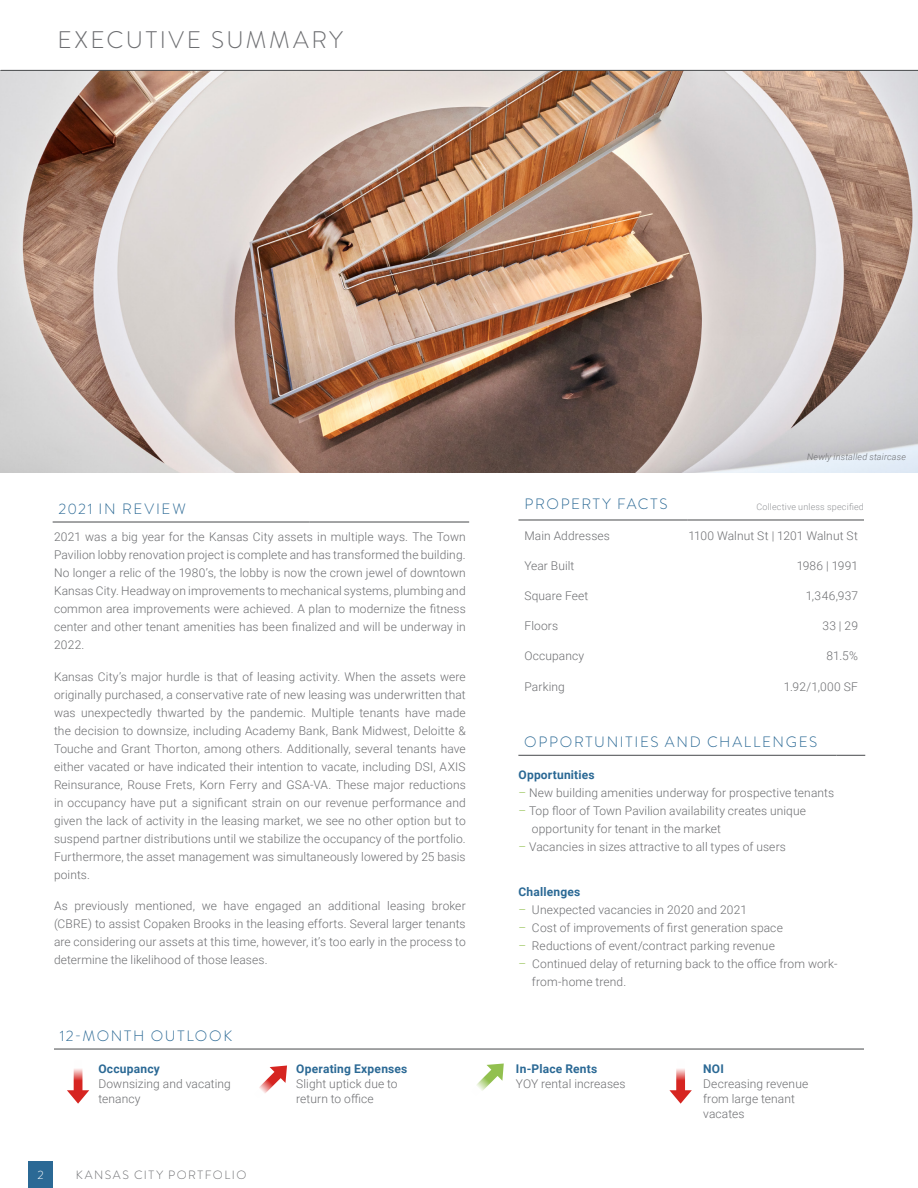
<style>
.page{position:relative;width:918px;height:1188px;background:#fff}
.page>*{position:absolute;margin:0;border:0;box-sizing:border-box;transform-origin:0 0}
.t1{font:300 24px "Brandon Grotesque";letter-spacing:.105em;color:#6d6e71}
.t2{font:300 15px "Brandon Grotesque";letter-spacing:.115em;color:#2b6995}
.t3{font:300 12px/18px "Roboto";letter-spacing:.01em;color:#6d6e71}
.t4{font:700 12px "Roboto";letter-spacing:.015em;color:#2b6995}
.t5{font:300 12px "Brandon Grotesque";letter-spacing:.125em;color:#6d6e71}
.t6{font:300 12px "Brandon Grotesque";color:#fff}
.t7{font:300 9px "Roboto";letter-spacing:.02em;color:#939598}
.t8{font:italic 300 9px "Roboto";letter-spacing:.02em;color:#6d6e71}
.s1{color:#92c04f}
</style>
<div class="page">
<img style="left:0;top:70px;width:918px;height:403px">
<div style="left:28px;top:1161px;width:25px;height:27px;background:#2b6995"></div>
<hr style="left:1px;top:70px;width:917px;height:1px;background:#47494b">
<hr style="left:518px;top:520px;width:169px;height:1px;background:#47494b">
<hr style="left:687px;top:520px;width:177px;height:1px;background:#47494b">
<svg style="left:67px;top:1069px;width:22px;height:35px"></svg>
<svg style="left:669px;top:1069px;width:23px;height:35px"></svg>
<svg style="left:476px;top:1064px;width:28px;height:27px"></svg>
<svg style="left:259px;top:1066px;width:28px;height:27px"></svg>
<hr style="left:53px;top:522px;width:257px;height:1px;background:#47494b">
<hr style="left:310px;top:522px;width:159px;height:1px;background:#47494b">
<hr style="left:518px;top:755px;width:318px;height:1px;background:#47494b">
<svg style="left:836px;top:755px;width:29px;height:1px"></svg>
<hr style="left:54px;top:1049px;width:810px;height:1px;background:#47494b">
<h1 class="t1" style="left:57px;top:23px;width:287px">EXECUTIVE SUMMARY</h1>
<p class="t2" style="left:58px;top:498px;width:129px">2021 IN REVIEW</p>
<p class="t3" style="left:54px;top:527px;width:413px;text-align:justify">2021 was a big year for the Kansas City assets in multiple ways. The Town Pavilion lobby renovation project is complete and has transformed the building.<br>No longer a relic of the 1980’s, the lobby is now the crown jewel of downtown Kansas City. Headway on improvements to mechanical systems, plumbing and common area improvements were achieved. A plan to modernize the fitness center and other tenant amenities has been finalized and will be underway in 2022.</p>
<p class="t3" style="left:54px;top:667px;width:413px;text-align:justify">Kansas City’s major hurdle is that of leasing activity. When the assets were originally purchased, a conservative rate of new leasing was underwritten that was unexpectedly thwarted by the pandemic. Multiple tenants have made the decision to downsize, including Academy Bank, Bank Midwest, Deloitte &amp; Touche and Grant Thorton, among others. Additionally, several tenants have either vacated or have indicated their intention to vacate, including DSI, AXIS Reinsurance, Rouse Frets, Korn Ferry and GSA-VA. These major reductions in occupancy have put a significant strain on our revenue performance and given the lack of activity in the leasing market, we see no other option but to suspend partner distributions until we stabilize the occupancy of the portfolio.<br>Furthermore, the asset management was simultaneously lowered by 25 basis points.</p>
<p class="t3" style="left:54px;top:896px;width:413px;text-align:justify">As previously mentioned, we have engaged an additional leasing broker (CBRE) to assist Copaken Brooks in the leasing efforts. Several larger tenants are considering our assets at this time, however, it’s too early in the process to determine the likelihood of those leases.</p>
<p class="t2" style="left:60px;top:1025px;width:174px">12-MONTH OUTLOOK</p>
<p class="t4" style="left:98px;top:1060px;width:63px">Occupancy</p>
<p class="t3" style="left:98px;top:1075px;width:134px;line-height:15px">Downsizing and vacating tenancy</p>
<p class="t4" style="left:296px;top:1060px;width:113px">Operating Expenses</p>
<p class="t3" style="left:296px;top:1075px;width:103px;line-height:15px">Slight uptick due to return to office</p>
<p class="t6" style="left:37px;top:1167px;width:8px">2</p>
<p class="t5" style="left:76px;top:1167px;width:172px">KANSAS CITY PORTFOLIO</p>
<p class="t8" style="left:807px;top:451px;width:100px">Newly installed staircase</p>
<p class="t2" style="left:525px;top:493px;width:145px">PROPERTY FACTS</p>
<p class="t7" style="left:756px;top:501px;width:109px">Collective unless specified</p>
<p class="t3" style="left:524px;top:526px;width:87px">Main Addresses</p>
<p class="t3" style="left:688px;top:526px;width:171px">1100 Walnut St | 1201 Walnut St</p>
<p class="t3" style="left:524px;top:556px;width:52px">Year Built</p>
<p class="t3" style="left:797px;top:556px;width:63px">1986 | 1991</p>
<p class="t3" style="left:524px;top:586px;width:66px">Square Feet</p>
<p class="t3" style="left:806px;top:586px;width:54px">1,346,937</p>
<p class="t3" style="left:524px;top:616px;width:35px">Floors</p>
<p class="t3" style="left:822px;top:616px;width:37px">33 | 29</p>
<p class="t3" style="left:524px;top:647px;width:61px">Occupancy</p>
<p class="t3" style="left:827px;top:647px;width:33px">81.5%</p>
<p class="t3" style="left:524px;top:677px;width:42px">Parking</p>
<p class="t3" style="left:784px;top:677px;width:76px">1.92/1,000 SF</p>
<p class="t2" style="left:524px;top:731px;width:295px">OPPORTUNITIES AND CHALLENGES</p>
<p class="t4" style="left:518px;top:766px;width:78px">Opportunities</p>
<p class="t3" style="left:518px;top:783px;width:317px"><span class="s1">–</span> New building amenities underway for prospective tenants</p>
<p class="t3" style="left:532px;top:801px;width:276px;text-indent:-14px"><span class="s1">–</span> Top floor of Town Pavilion availability creates unique opportunity for tenant in the market</p>
<p class="t3" style="left:518px;top:837px;width:269px"><span class="s1">–</span> Vacancies in sizes attractive to all types of users</p>
<p class="t4" style="left:518px;top:883px;width:63px">Challenges</p>
<p class="t3" style="left:518px;top:900px;width:230px"><span class="s1">–</span> Unexpected vacancies in 2020 and 2021</p>
<p class="t3" style="left:518px;top:918px;width:266px"><span class="s1">–</span> Cost of improvements of first generation space</p>
<p class="t3" style="left:518px;top:936px;width:258px"><span class="s1">–</span> Reductions of event/contract parking revenue</p>
<p class="t3" style="left:532px;top:954px;width:307px;text-indent:-14px"><span class="s1">–</span> Continued delay of returning back to the office from work&shy;from-home trend.</p>
<p class="t4" style="left:516px;top:1060px;width:83px">In-Place Rents</p>
<p class="t3" style="left:516px;top:1074px;width:111px">YOY rental increases</p>
<p class="t4" style="left:703px;top:1060px;width:22px">NOI</p>
<p class="t3" style="left:703px;top:1075px;width:107px;line-height:15px">Decreasing revenue from large tenant vacates</p>
</div>
